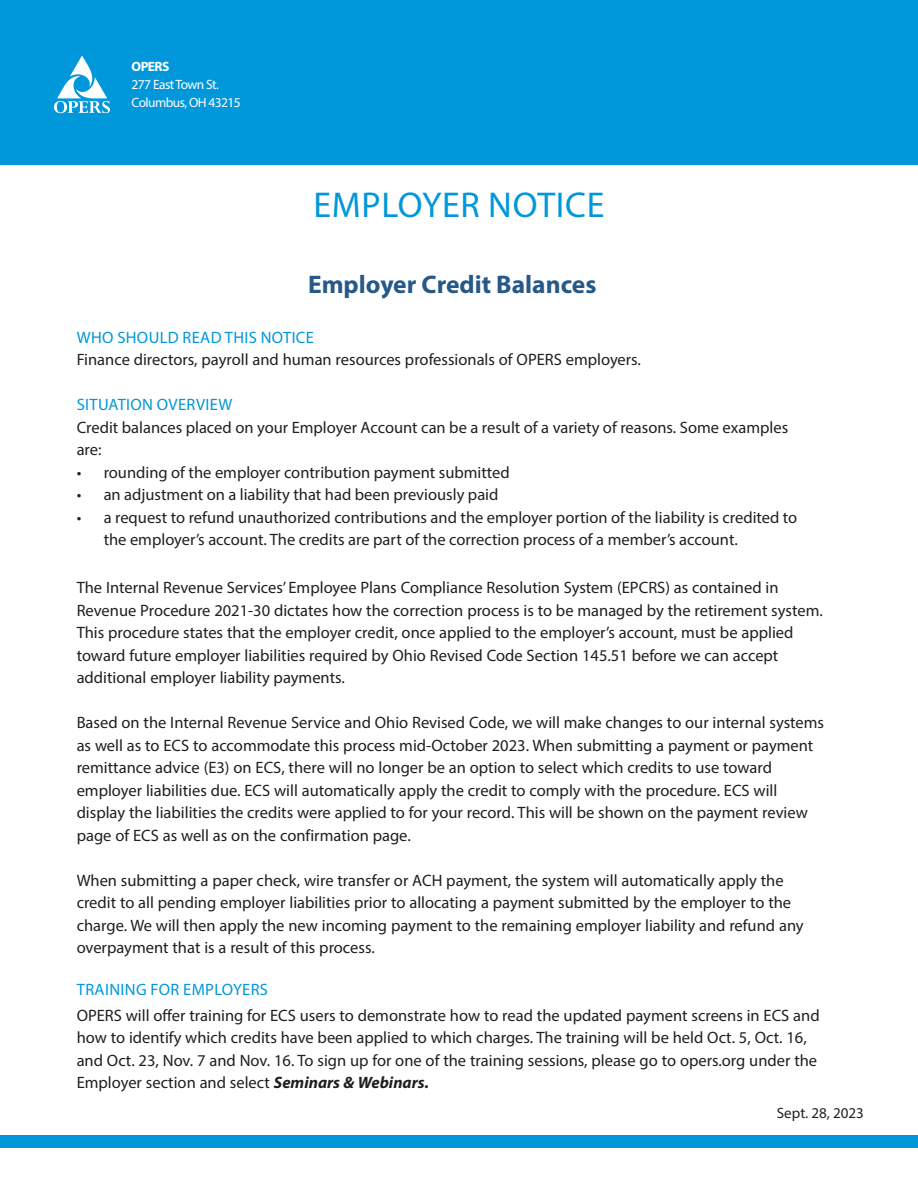
<style>
.page{position:relative;width:918px;height:1188px;background:#fff}
.page>*{position:absolute;margin:0;border:0;box-sizing:border-box;transform-origin:0 0}
.t1{font:36px "Myriad Pro";letter-spacing:.02em;color:#0097db}
.t2{font:700 25.5px "Myriad Pro";color:#265988}
.t3{font:16.5px/22.5px "Myriad Pro";color:#221e1f}
.t4{font:16.5px/22.5px "Myriad Pro";color:#231f20}
.t5{font:16.5px "Myriad Pro";letter-spacing:.02em;color:#0097db}
.t6{font:15px "Myriad Pro";color:#231f20}
.t7{font:13.5px "Myriad Pro";letter-spacing:-.04em;color:#fff}
.t8{font:700 13.5px "Myriad Pro";letter-spacing:-.04em;color:#fff}
.s1{font-weight:700;font-style:italic}
</style>
<div class="page">
<div style="left:0;top:0;width:918px;height:164px;background:#0097db"></div>
<svg style="left:54px;top:55px;width:56px;height:58px"></svg>
<div style="left:0;top:1135px;width:918px;height:13px;background:#0097db"></div>
<p class="t8" style="left:132px;top:58px;width:39px">OPERS</p>
<p class="t7" style="left:132px;top:77px;width:89px">277 East Town St.</p>
<p class="t7" style="left:132px;top:95px;width:111px">Columbus, OH 43215</p>
<p class="t1" style="left:313px;top:182px;width:293px">EMPLOYER NOTICE</p>
<p class="t2" style="left:308px;top:268px;width:290px">Employer Credit Balances</p>
<p class="t5" style="left:77px;top:327px;width:239px">WHO SHOULD READ THIS NOTICE</p>
<p class="t4" style="left:77px;top:348px;width:566px">Finance directors, payroll and human resources professionals of OPERS employers.</p>
<p class="t5" style="left:77px;top:395px;width:157px">SITUATION OVERVIEW</p>
<p class="t4" style="left:77px;top:416px;width:713px">Credit balances placed on your Employer Account can be a result of a variety of reasons. Some examples are:</p>
<p class="t4" style="left:77px;top:461px;width:435px">• rounding of the employer contribution payment submitted</p>
<p class="t4" style="left:77px;top:483px;width:423px">• an adjustment on a liability that had been previously paid</p>
<p class="t4" style="left:104px;top:506px;width:695px;text-indent:-27px">• a request to refund unauthorized contributions and the employer portion of the liability is credited to the employer’s account. The credits are part of the correction process of a member’s account.</p>
<p class="t3" style="left:77px;top:576px;width:748px">The Internal Revenue Services’ Employee Plans Compliance Resolution System (EPCRS) as contained in Revenue Procedure 2021-30 dictates how the correction process is to be managed by the retirement system.<br>This procedure states that the employer credit, once applied to the employer’s account, must be applied toward future employer liabilities required by Ohio Revised Code Section 145.51 before we can accept additional employer liability payments.</p>
<p class="t3" style="left:77px;top:711px;width:749px">Based on the Internal Revenue Service and Ohio Revised Code, we will make changes to our internal systems as well as to ECS to accommodate this process mid-October 2023. When submitting a payment or payment remittance advice (E3) on ECS, there will no longer be an option to select which credits to use toward employer liabilities due. ECS will automatically apply the credit to comply with the procedure. ECS will display the liabilities the credits were applied to for your record. This will be shown on the payment review page of ECS as well as on the confirmation page.</p>
<p class="t3" style="left:77px;top:869px;width:729px">When submitting a paper check, wire transfer or ACH payment, the system will automatically apply the credit to all pending employer liabilities prior to allocating a payment submitted by the employer to the charge. We will then apply the new incoming payment to the remaining employer liability and refund any overpayment that is a result of this process.</p>
<p class="t5" style="left:77px;top:980px;width:193px">TRAINING FOR EMPLOYERS</p>
<p class="t3" style="left:77px;top:1004px;width:745px">OPERS will offer training for ECS users to demonstrate how to read the updated payment screens in ECS and how to identify which credits have been applied to which charges. The training will be held Oct. 5, Oct. 16, and Oct. 23, Nov. 7 and Nov. 16. To sign up for one of the training sessions, please go to opers.org under the Employer section and select <span class="s1">Seminars &amp; Webinars.</span></p>
<p class="t6" style="left:777px;top:1104px;width:89px">Sept. 28, 2023</p>
</div>
